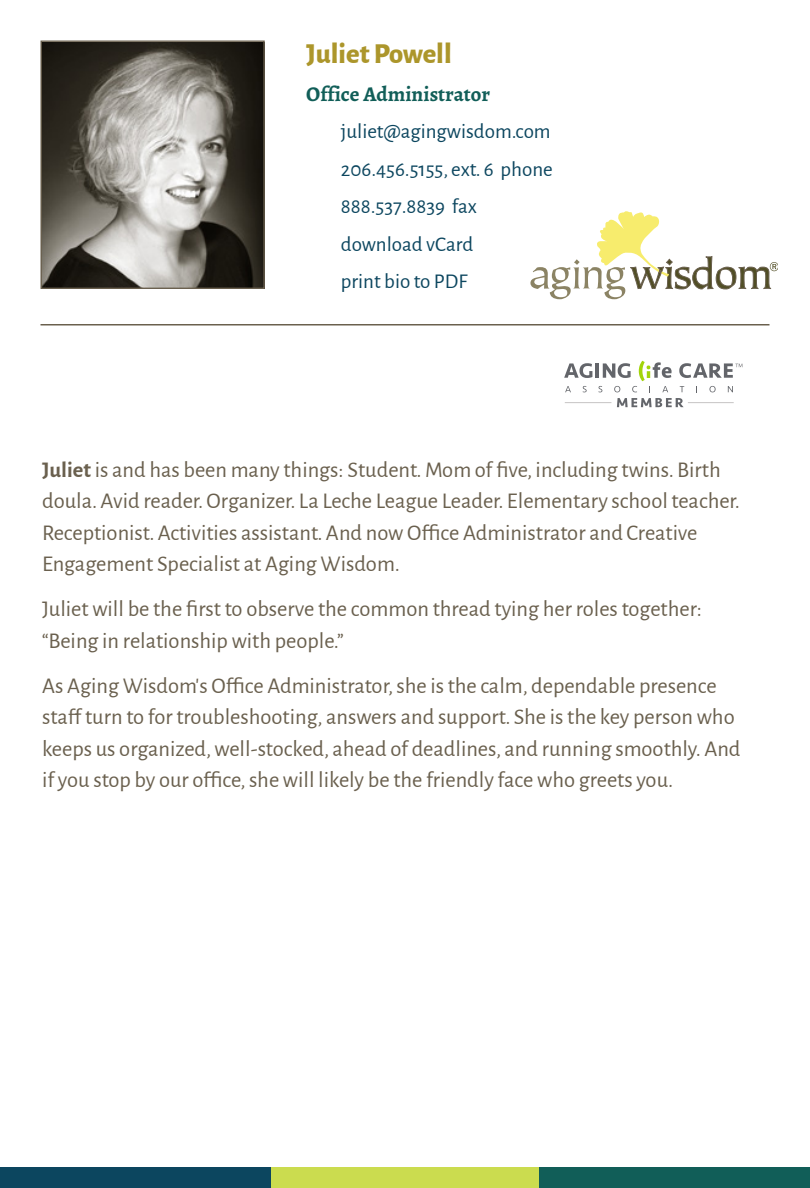
<style>
.page{position:relative;width:810px;height:1188px;background:#fff}
.page>*{position:absolute;margin:0;border:0;box-sizing:border-box;transform-origin:0 0}
.t1{font:800 28.5px "Alegreya Sans";letter-spacing:-.005em;color:#ac962b}
.t2{font:22.5px/31.5px "Alegreya Sans";color:#6a604e}
.t3{font:21px "Alegreya Sans";color:#0c465f}
.t4{font:700 21px "Alegreya";color:#115e58}
.s1{font-weight:700}
</style>
<div class="page">
<div style="left:540px;top:1168px;width:270px;height:20px;background:#115e58"></div>
<div style="left:269px;top:1168px;width:270px;height:20px;background:#cbdc4f"></div>
<div style="left:0;top:1168px;width:270px;height:20px;background:#0c465f"></div>
<svg style="left:530px;top:211px;width:248px;height:88px"></svg>
<svg style="left:564px;top:363px;width:28px;height:15px"></svg>
<hr style="left:596px;top:363px;width:3px;height:15px;background:#63656a">
<svg style="left:617px;top:398px;width:67px;height:9px"></svg>
<svg style="left:565px;top:386px;width:6px;height:6px"></svg>
<svg style="left:583px;top:386px;width:4px;height:6px"></svg>
<svg style="left:598px;top:361px;width:74px;height:31px"></svg>
<svg style="left:680px;top:386px;width:4px;height:6px"></svg>
<svg style="left:709px;top:386px;width:7px;height:6px"></svg>
<svg style="left:728px;top:386px;width:5px;height:6px"></svg>
<hr style="left:565px;top:402px;width:46px;height:1px;background:#cac8c8">
<hr style="left:688px;top:402px;width:46px;height:1px;background:#cac8c8">
<svg style="left:679px;top:363px;width:63px;height:15px"></svg>
<img style="left:42px;top:43px;width:221px;height:244px">
<div style="left:40px;top:41px;width:225px;height:248px;border:1px solid #6a604e"></div>
<hr style="left:40px;top:324px;width:730px;height:2px;background:#6a604e">
<p class="t1" style="left:306px;top:33px;width:147px">Juliet Powell</p>
<p class="t4" style="left:306px;top:80px;width:185px">Office Administrator</p>
<p class="t3" style="left:341px;top:117px;width:211px">juliet@agingwisdom.com</p>
<p class="t3" style="left:341px;top:155px;width:213px">206.456.5155, ext. 6 phone</p>
<p class="t3" style="left:341px;top:192px;width:138px">888.537.8839 fax</p>
<p class="t3" style="left:341px;top:230px;width:134px">download vCard</p>
<p class="t3" style="left:341px;top:267px;width:128px">print bio to PDF</p>
<p class="t2" style="left:42px;top:453px;width:699px"><span class="s1">Juliet</span> is and has been many things: Student. Mom of five, including twins. Birth doula. Avid reader. Organizer. La Leche League Leader. Elementary school teacher.<br>Receptionist. Activities assistant. And now Office Administrator and Creative Engagement Specialist at Aging Wisdom.</p>
<p class="t2" style="left:42px;top:592px;width:661px">Juliet will be the first to observe the common thread tying her roles together: “Being in relationship with people.”</p>
<p class="t2" style="left:42px;top:669px;width:700px">As Aging Wisdom’s Office Administrator, she is the calm, dependable presence staff turn to for troubleshooting, answers and support. She is the key person who keeps us organized, well-stocked, ahead of deadlines, and running smoothly. And if you stop by our office, she will likely be the friendly face who greets you.</p>
</div>
